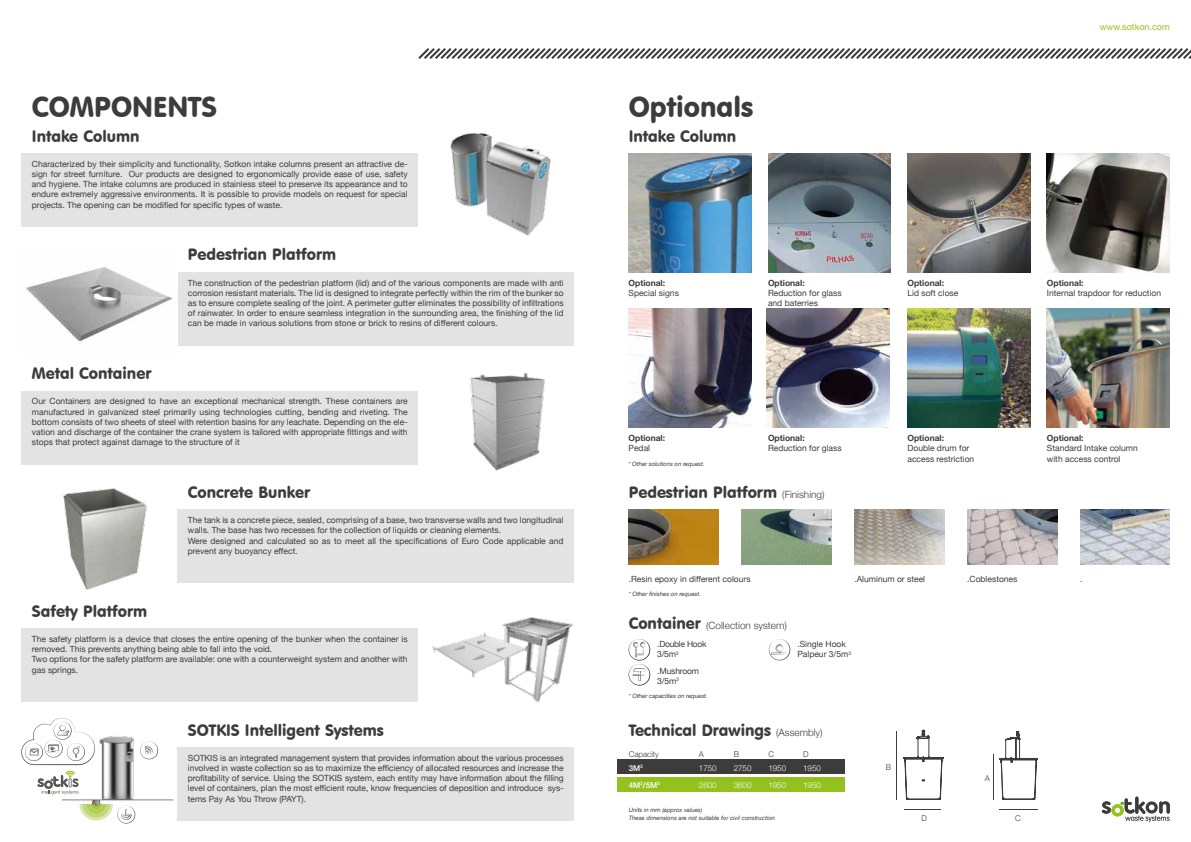
<style>
.page{position:relative;width:1191px;height:842px;background:#fff}
.page>*{position:absolute;margin:0;border:0;box-sizing:border-box;transform-origin:0 0}
.t1{font:28px "VAG Rounded BT";color:#3c3c3b}
.t2{font:16px "VAG Rounded BT";color:#3c3c3b}
.t3{font:300 10px "Helvetica Neue";color:#3c3c3b}
.t4{font:9px "Helvetica Neue";color:#95c11f}
.t5{font:8.5px/10.2px "Helvetica Neue";color:#3c3c3b}
.t6{font:700 8.5px "Helvetica Neue";color:#3c3c3b}
.t7{font:8.5px/10.2px "Helvetica Neue";letter-spacing:-.03em;color:#3c3c3b}
.t8{font:8.5px/10.2px "Helvetica Neue";letter-spacing:-.02em;color:#3c3c3b}
.t9{font:300 8px/17.5px "Helvetica Neue";color:#fff}
.t10{font:300 8px "Helvetica Neue";color:#3c3c3b}
.t11{font:500 8px/17.5px "Helvetica Neue";color:#fff}
.t12{font:italic 6px/7.2px "Helvetica Neue";color:#3c3c3b}
.s1{font-family:"Helvetica Neue";font-weight:300;font-size:10px}
.s2{font-family:"VAG Rounded BT";font-weight:400;font-size:16px}
</style>
<div class="page">
<div style="left:21px;top:153px;width:397px;height:74px;background:#e3e3e3"></div>
<div style="left:21px;top:391px;width:397px;height:73px;background:#e3e3e3"></div>
<div style="left:177px;top:510px;width:397px;height:73px;background:#e3e3e3"></div>
<div style="left:21px;top:628px;width:397px;height:74px;background:#e3e3e3"></div>
<div style="left:177px;top:747px;width:397px;height:74px;background:#e3e3e3"></div>
<div style="left:177px;top:272px;width:397px;height:74px;background:#e3e3e3"></div>
<img style="left:450px;top:133px;width:101px;height:103px">
<img style="left:26px;top:267px;width:147px;height:75px">
<img style="left:470px;top:373px;width:75px;height:98px">
<img style="left:432px;top:617px;width:141px;height:86px">
<img style="left:1047px;top:153px;width:122px;height:119px">
<svg style="left:418px;top:48px;width:773px;height:11px"></svg>
<hr style="left:896px;top:731px;width:1px;height:69px;background:#3c3c3b">
<hr style="left:904px;top:809px;width:37px;height:1px;background:#3c3c3b">
<hr style="left:993px;top:754px;width:1px;height:46px;background:#3c3c3b">
<hr style="left:999px;top:809px;width:38px;height:1px;background:#3c3c3b">
<img style="left:741px;top:510px;width:90px;height:55px">
<img style="left:967px;top:510px;width:90px;height:55px">
<img style="left:1080px;top:510px;width:90px;height:55px">
<img style="left:628px;top:510px;width:90px;height:55px">
<svg style="left:1101px;top:797px;width:68px;height:25px"></svg>
<img style="left:628px;top:309px;width:123px;height:119px">
<img style="left:767px;top:309px;width:122px;height:119px">
<img style="left:907px;top:309px;width:123px;height:119px">
<img style="left:1047px;top:309px;width:122px;height:119px">
<img style="left:63px;top:488px;width:84px;height:102px">
<svg style="left:628px;top:639px;width:22px;height:46px"></svg>
<svg style="left:769px;top:639px;width:21px;height:21px"></svg>
<img style="left:907px;top:153px;width:123px;height:119px">
<svg style="left:903px;top:729px;width:40px;height:71px"></svg>
<svg style="left:999px;top:731px;width:39px;height:69px"></svg>
<svg style="left:21px;top:718px;width:54px;height:76px"></svg>
<img style="left:59px;top:731px;width:115px;height:70px">
<svg style="left:140px;top:741px;width:18px;height:18px"></svg>
<svg style="left:79px;top:800px;width:56px;height:23px"></svg>
<img style="left:628px;top:153px;width:123px;height:119px">
<img style="left:768px;top:153px;width:122px;height:119px">
<div style="left:617px;top:759px;width:227px;height:15px;background:#3c3c3b"></div>
<div style="left:617px;top:777px;width:227px;height:14px;background:#95c11f"></div>
<img style="left:854px;top:510px;width:90px;height:55px">
<h1 class="t1" style="left:32px;top:90px;width:186px">COMPONENTS</h1>
<h2 class="t2" style="left:32px;top:126px;width:109px">Intake Column</h2>
<p class="t5" style="left:32px;top:159px;width:377px;text-align:justify">Characterized by their simplicity and functionality, Sotkon intake columns present an attractive de&shy;sign for street furniture. Our products are designed to ergonomically provide ease of use, safety and hygiene. The intake columns are produced in stainless steel to preserve its appearance and to endure extremely aggressive environments. It is possible to provide models on request for special projects. The opening can be modified for specific types of waste.</p>
<h2 class="t2" style="left:188px;top:245px;width:150px">Pedestrian Platform</h2>
<h2 class="t2" style="left:32px;top:363px;width:121px">Metal Container</h2>
<p class="t5" style="left:188px;top:278px;width:377px;text-align:justify">The construction of the pedestrian platform (lid) and of the various components are made with anti corrosion resistant materials. The lid is designed to integrate perfectly within the rim of the bunker so as to ensure complete sealing of the joint. A perimeter gutter eliminates the possibility of infiltrations of rainwater. In order to ensure seamless integration in the surrounding area, the finishing of the lid can be made in various solutions from stone or brick to resins of different colours.</p>
<p class="t5" style="left:32px;top:397px;width:377px;text-align:justify">Our Containers are designed to have an exceptional mechanical strength. These containers are manufactured in galvanized steel primarily using technologies cutting, bending and riveting. The bottom consists of two sheets of steel with retention basins for any leachate. Depending on the ele&shy;vation and discharge of the container the crane system is tailored with appropriate fittings and with stops that protect against damage to the structure of it</p>
<h2 class="t2" style="left:188px;top:482px;width:124px">Concrete Bunker</h2>
<h2 class="t2" style="left:32px;top:601px;width:117px">Safety Platform</h2>
<p class="t5" style="left:188px;top:515px;width:377px">The tank is a concrete piece, sealed, comprising of a base, two transverse walls and two longitudinal walls. The base has two recesses for the collection of liquids or cleaning elements.<br>Were designed and calculated so as to meet all the specifications of Euro Code applicable and prevent any buoyancy effect.</p>
<p class="t5" style="left:32px;top:634px;width:377px">The safety platform is a device that closes the entire opening of the bunker when the container is removed. This prevents anything being able to fall into the void.<br>Two options for the safety platform are available: one with a counterweight system and another with gas springs.</p>
<h2 class="t2" style="left:188px;top:720px;width:197px">SOTKIS Intelligent Systems</h2>
<p class="t5" style="left:188px;top:753px;width:377px;text-align:justify">SOTKIS is an integrated management system that provides information about the various processes involved in waste collection so as to maximize the efficiency of allocated resources and increase the profitability of service. Using the SOTKIS system, each entity may have information about the filling level of containers, plan the most efficient route, know frequencies of deposition and introduce sys&shy;tems Pay As You Throw (PAYT).</p>
<h1 class="t1" style="left:628px;top:90px;width:126px">Optionals</h1>
<h2 class="t2" style="left:628px;top:126px;width:109px">Intake Column</h2>
<p class="t4" style="left:1099px;top:20px;width:71px">www.sotkon.com</p>
<p class="t6" style="left:628px;top:276px;width:38px">Optional:</p>
<p class="t5" style="left:628px;top:288px;width:52px">Special signs</p>
<p class="t6" style="left:768px;top:276px;width:38px">Optional:</p>
<p class="t5" style="left:768px;top:288px;width:75px">Reduction for glass and baterries</p>
<p class="t6" style="left:907px;top:276px;width:38px">Optional:</p>
<p class="t5" style="left:907px;top:288px;width:52px">Lid soft close</p>
<p class="t6" style="left:1047px;top:276px;width:38px">Optional:</p>
<p class="t5" style="left:1047px;top:288px;width:116px">Internal trapdoor for reduction</p>
<p class="t6" style="left:628px;top:432px;width:38px">Optional:</p>
<p class="t5" style="left:628px;top:444px;width:23px">Pedal</p>
<p class="t12" style="left:628px;top:460px;width:78px">* Other solutions on request.</p>
<p class="t6" style="left:768px;top:432px;width:38px">Optional:</p>
<p class="t5" style="left:768px;top:444px;width:75px">Reduction for glass</p>
<h2 class="t2" style="left:628px;top:482px;width:197px">Pedestrian Platform <span class="s1">(Finishing)</span></h2>
<p class="t6" style="left:907px;top:432px;width:38px">Optional:</p>
<p class="t5" style="left:907px;top:444px;width:68px">Double drum for access restriction</p>
<p class="t6" style="left:1047px;top:432px;width:38px">Optional:</p>
<p class="t5" style="left:1047px;top:444px;width:92px">Standard Intake column with access control</p>
<p class="t5" style="left:628px;top:574px;width:123px">.Resin epoxy in different colours</p>
<p class="t12" style="left:628px;top:590px;width:74px">* Other finishes on request.</p>
<p class="t3" style="left:628px;top:617px;width:160px"><span class="s2">Container</span> (Collection system)</p>
<p class="t5" style="left:854px;top:574px;width:72px">.Aluminum or steel</p>
<p class="t5" style="left:967px;top:574px;width:52px">.Coblestones</p>
<p class="t5" style="left:1080px;top:574px;width:4px">.</p>
<p class="t7" style="left:657px;top:640px;width:51px">.Double Hook<br>3/5m<sup>3</sup></p>
<p class="t8" style="left:657px;top:666px;width:43px">.Mushroom<br>3/5m<sup>3</sup></p>
<p class="t12" style="left:628px;top:692px;width:81px">* Other capacities on request.</p>
<p class="t5" style="left:797px;top:640px;width:55px">.Single Hook<br>Palpeur 3/5m<sup>3</sup></p>
<h2 class="t2" style="left:628px;top:720px;width:195px">Technical Drawings <span class="s1">(Assembly)</span></h2>
<p class="t10" style="left:628px;top:747px;width:32px">Capacity</p>
<p class="t10" style="left:699px;top:747px;width:7px">A</p>
<p class="t10" style="left:733px;top:747px;width:7px">B</p>
<p class="t10" style="left:768px;top:747px;width:7px">C</p>
<p class="t10" style="left:803px;top:747px;width:7px">D</p>
<p class="t11" style="left:628px;top:758px;width:33px">3M<sup>3<br></sup>4M<sup>3</sup>/5M<sup>3</sup></p>
<p class="t9" style="left:699px;top:758px;width:19px">1750<br>2600</p>
<p class="t9" style="left:733px;top:758px;width:19px">2750<br>3600</p>
<p class="t9" style="left:768px;top:758px;width:19px">1950<br>1950</p>
<p class="t9" style="left:803px;top:758px;width:19px">1950<br>1950</p>
<p class="t12" style="left:628px;top:807px;width:148px">Units in mm (approx values)<br>These dimensions are not suitable for civil construction</p>
<p class="t10" style="left:885px;top:760px;width:7px">B</p>
<p class="t10" style="left:985px;top:772px;width:7px">A</p>
<p class="t10" style="left:921px;top:811px;width:7px">D</p>
<p class="t10" style="left:1015px;top:811px;width:7px">C</p>
</div>
